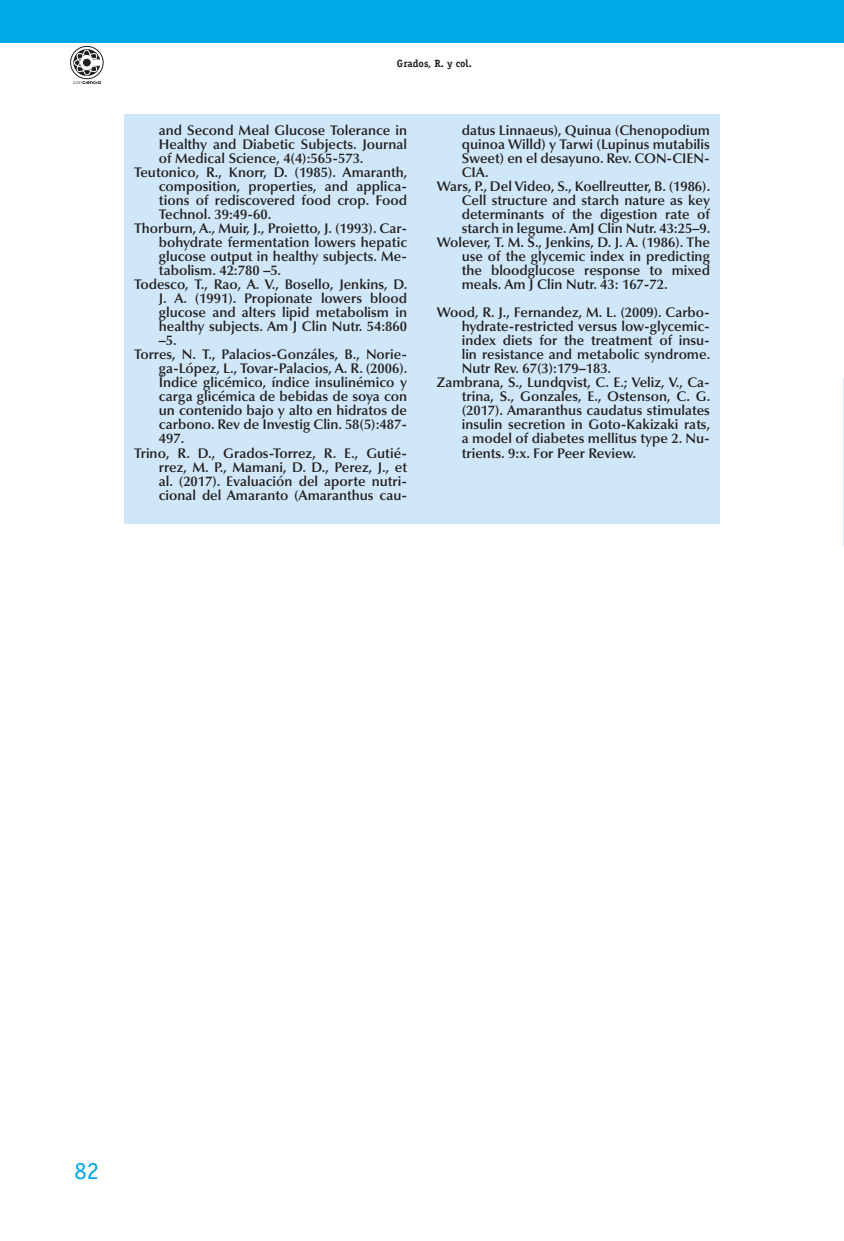
<style>
.page{position:relative;width:844px;height:1241px;background:#fff}
.page>*{position:absolute;margin:0;border:0;box-sizing:border-box;transform-origin:0 0}
.t1{font:24.5px "Officina Serif Std";color:#00a8e5}
.t2{font:600 14px "Optima LT Std";color:#231f20}
.t3{font:700 10.5px "Officina Serif Std";color:#231f20}
</style>
<div class="page">
<div style="left:0;top:0;width:843px;height:42px;background:#00a8e5"></div>
<div style="left:70px;top:46px;width:33px;height:33px;border:1px solid #231f20;border-radius:50%"></div>
<svg style="left:73px;top:49px;width:28px;height:35px"></svg>
<div style="left:124px;top:114px;width:595px;height:409px;background:#cfe7f8"></div>
<p class="t3" style="left:397px;top:59px;width:76px">Grados, R. y col.</p>
<p class="t2" style="left:159px;top:124px;width:250px">and Second Meal Glucose Tolerance in</p>
<p class="t2" style="left:159px;top:138px;width:250px">Healthy and Diabetic Subjects. Journal</p>
<p class="t2" style="left:159px;top:152px;width:206px">of Medical Science, 4(4):565-573.</p>
<p class="t2" style="left:134px;top:166px;width:275px">Teutonico, R., Knorr, D. (1985). Amaranth,</p>
<p class="t2" style="left:159px;top:180px;width:250px">composition, properties, and applica-</p>
<p class="t2" style="left:159px;top:194px;width:250px">tions of rediscovered food crop. Food</p>
<p class="t2" style="left:159px;top:208px;width:114px">Technol. 39:49-60.</p>
<p class="t2" style="left:134px;top:222px;width:274px">Thorburn, A., Muir, J., Proietto, J. (1993). Car-</p>
<p class="t2" style="left:159px;top:236px;width:250px">bohydrate fermentation lowers hepatic</p>
<p class="t2" style="left:159px;top:250px;width:250px">glucose output in healthy subjects. Me-</p>
<p class="t2" style="left:159px;top:264px;width:124px">tabolism. 42:780 –5.</p>
<p class="t2" style="left:134px;top:278px;width:275px">Todesco, T., Rao, A. V., Bosello, Jenkins, D.</p>
<p class="t2" style="left:159px;top:292px;width:250px">J. A. (1991). Propionate lowers blood</p>
<p class="t2" style="left:159px;top:306px;width:250px">glucose and alters lipid metabolism in</p>
<p class="t2" style="left:159px;top:320px;width:250px">healthy subjects. Am J Clin Nutr. 54:860</p>
<p class="t2" style="left:159px;top:334px;width:19px">–5.</p>
<p class="t2" style="left:134px;top:348px;width:274px">Torres, N. T., Palacios-Gonzáles, B., Norie-</p>
<p class="t2" style="left:159px;top:362px;width:250px">ga-López, L., Tovar-Palacios, A. R. (2006).</p>
<p class="t2" style="left:159px;top:376px;width:250px">Índice glicémico, índice insulinémico y</p>
<p class="t2" style="left:159px;top:390px;width:250px">carga glicémica de bebidas de soya con</p>
<p class="t2" style="left:159px;top:404px;width:250px">un contenido bajo y alto en hidratos de</p>
<p class="t2" style="left:159px;top:418px;width:250px">carbono. Rev de Investig Clin. 58(5):487-</p>
<p class="t2" style="left:159px;top:432px;width:27px">497.</p>
<p class="t2" style="left:134px;top:446px;width:274px">Trino, R. D., Grados-Torrez, R. E., Gutié-</p>
<p class="t2" style="left:159px;top:460px;width:250px">rrez, M. P., Mamani, D. D., Perez, J., et</p>
<p class="t2" style="left:159px;top:474px;width:250px">al. (2017). Evaluación del aporte nutri-</p>
<p class="t2" style="left:159px;top:488px;width:250px">cional del Amaranto (Amaranthus cau-</p>
<p class="t2" style="left:461px;top:124px;width:250px">datus Linnaeus), Quinua (Chenopodium</p>
<p class="t2" style="left:461px;top:138px;width:250px">quinoa Willd) y Tarwi (Lupinus mutabilis</p>
<p class="t2" style="left:461px;top:152px;width:250px">Sweet) en el desayuno. Rev. CON-CIEN-</p>
<p class="t2" style="left:461px;top:166px;width:28px">CIA.</p>
<p class="t2" style="left:437px;top:180px;width:275px">Wars, P., Del Video, S., Koellreutter, B. (1986).</p>
<p class="t2" style="left:461px;top:194px;width:250px">Cell structure and starch nature as key</p>
<p class="t2" style="left:461px;top:208px;width:250px">determinants of the digestion rate of</p>
<p class="t2" style="left:461px;top:222px;width:250px">starch in legume. AmJ Clin Nutr. 43:25–9.</p>
<p class="t2" style="left:437px;top:236px;width:274px">Wolever, T. M. S., Jenkins, D. J. A. (1986). The</p>
<p class="t2" style="left:461px;top:250px;width:250px">use of the glycemic index in predicting</p>
<p class="t2" style="left:461px;top:264px;width:250px">the bloodglucose response to mixed</p>
<p class="t2" style="left:461px;top:278px;width:207px">meals. Am J Clin Nutr. 43: 167-72.</p>
<p class="t2" style="left:437px;top:306px;width:274px">Wood, R. J., Fernandez, M. L. (2009). Carbo-</p>
<p class="t2" style="left:461px;top:320px;width:250px">hydrate-restricted versus low-glycemic-</p>
<p class="t2" style="left:461px;top:334px;width:250px">index diets for the treatment of insu-</p>
<p class="t2" style="left:461px;top:348px;width:250px">lin resistance and metabolic syndrome.</p>
<p class="t2" style="left:461px;top:362px;width:151px">Nutr Rev. 67(3):179–183.</p>
<p class="t2" style="left:437px;top:376px;width:274px">Zambrana, S., Lundqvist, C. E.; Veliz, V., Ca-</p>
<p class="t2" style="left:461px;top:390px;width:250px">trina, S., Gonzales, E., Ostenson, C. G.</p>
<p class="t2" style="left:461px;top:404px;width:250px">(2017). Amaranthus caudatus stimulates</p>
<p class="t2" style="left:461px;top:418px;width:250px">insulin secretion in Goto-Kakizaki rats,</p>
<p class="t2" style="left:461px;top:432px;width:250px">a model of diabetes mellitus type 2. Nu-</p>
<p class="t2" style="left:461px;top:446px;width:176px">trients. 9:x. For Peer Review.</p>
<h1 class="t1" style="left:75px;top:1161px;width:26px">82</h1>
</div>
